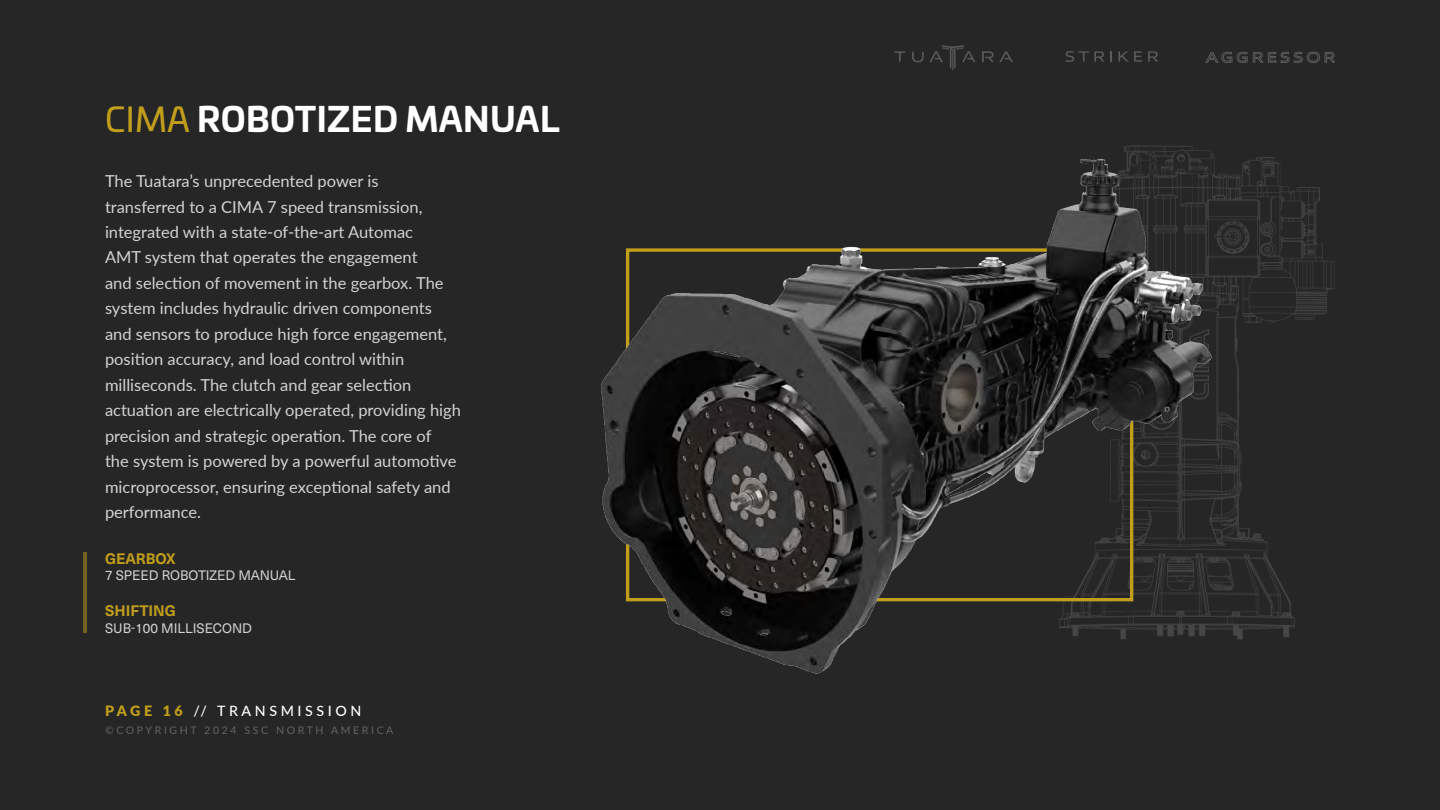
<style>
.page{position:relative;width:1440px;height:810px;background:#262626}
.page>*{position:absolute;margin:0;border:0;box-sizing:border-box;transform-origin:0 0}
.t1{font:700 33.75px "Univia Pro";letter-spacing:.01em;color:#fff}
.t2{font:16.5px/25.5px "Lato";color:#d1d3d4}
.t3{font:700 15px "Neue Haas Unica W1 G";color:#c19e1c}
.t4{font:500 14.25px "Lato";letter-spacing:.25em;color:#fff}
.t5{font:13.5px "Neue Haas Unica W1 G";color:#d1d3d4}
.t6{font:10.5px "Lato";letter-spacing:.25em;color:#636466}
.s1{font-weight:400;color:#c19e1c}
.s2{font-weight:900;color:#c19e1c}
</style>
<div class="page">
<hr style="left:83px;top:553px;width:4px;height:80px;background:#736121">
<img style="left:601px;top:145px;width:733px;height:529px">
<svg style="left:1206px;top:52px;width:129px;height:11px"></svg>
<svg style="left:1066px;top:51px;width:38px;height:11px"></svg>
<svg style="left:1110px;top:51px;width:2px;height:11px"></svg>
<svg style="left:1118px;top:51px;width:24px;height:11px"></svg>
<svg style="left:1148px;top:51px;width:10px;height:11px"></svg>
<img style="left:894px;top:45px;width:119px;height:25px">
<h1 class="t1" style="left:105px;top:92px;width:456px"><span class="s1">CIMA</span> ROBOTIZED MANUAL</h1>
<p class="t2" style="left:105px;top:168px;width:358px">The Tuatara’s unprecedented power is transferred to a CIMA 7 speed transmission, integrated with a state-of-the-art Automac<br>AMT system that operates the engagement<br>and selection of movement in the gearbox. The system includes hydraulic driven components and sensors to produce high force engagement, position accuracy, and load control within milliseconds. The clutch and gear selection actuation are electrically operated, providing high precision and strategic operation. The core of<br>the system is powered by a powerful automotive microprocessor, ensuring exceptional safety and performance.</p>
<p class="t3" style="left:105px;top:547px;width:72px">GEARBOX</p>
<p class="t5" style="left:105px;top:566px;width:192px">7 SPEED ROBOTIZED MANUAL</p>
<p class="t3" style="left:105px;top:600px;width:72px">SHIFTING</p>
<p class="t5" style="left:105px;top:618px;width:149px">SUB-100 MILLISECOND</p>
<p class="t4" style="left:105px;top:701px;width:258px"><span class="s2">PAGE 16</span> // TRANSMISSION</p>
<p class="t6" style="left:105px;top:723px;width:290px">©COPYRIGHT 2024 SSC NORTH AMERICA</p>
</div>
